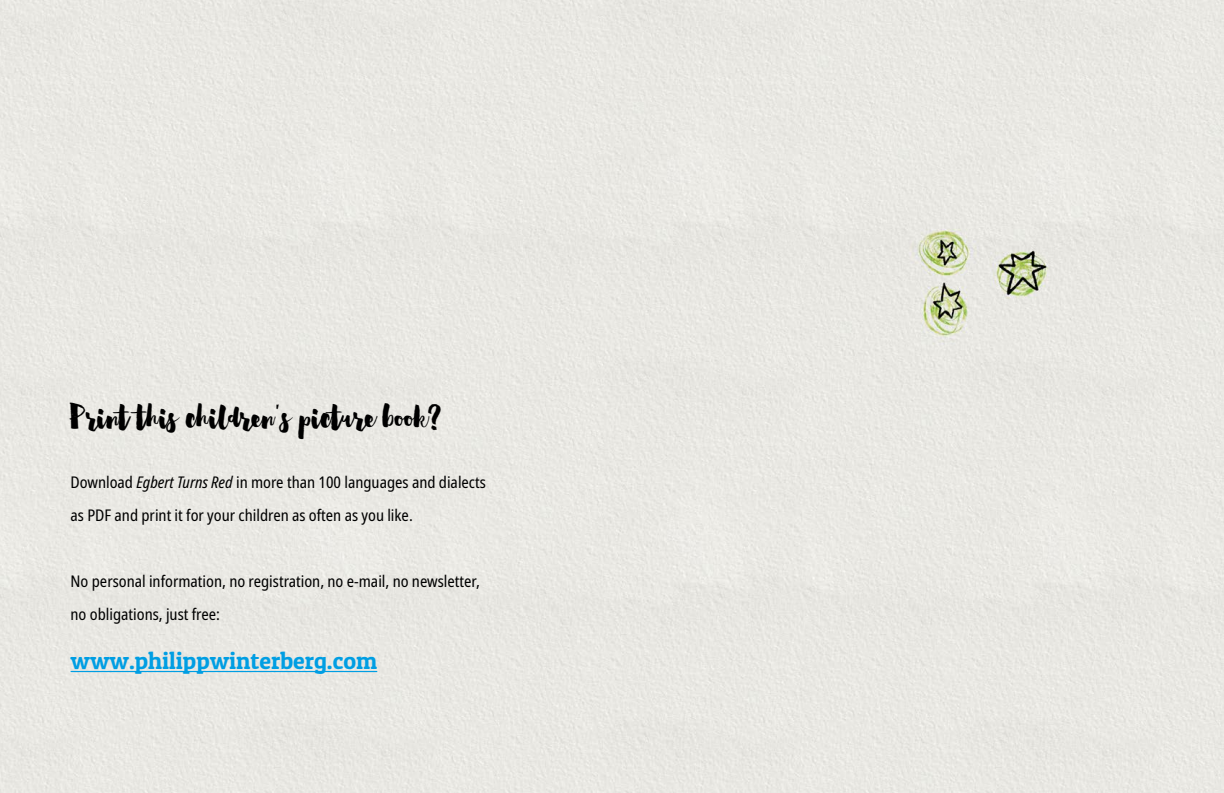
<style>
.page{position:relative;width:1224px;height:793px;background:#fff}
.page>*{position:absolute;margin:0;border:0;box-sizing:border-box;transform-origin:0 0}
.t1{font:30px "Heartwell";color:#000}
.t2{font:24px "Patua One";color:#009ee3}
.t3{font:condensed 16px/33px "Noto Sans";color:#000}
.s1{font-style:italic}
</style>
<div class="page">
<div style="left:0;top:0;width:1224px;height:792px;background:#e9e8e3"></div>
<hr style="left:71px;top:670px;width:306px;height:1px;background:#009ee3">
<h1 class="t1" style="left:71px;top:396px;width:372px">Print this children's picture book?</h1>
<p class="t3" style="left:71px;top:465px;width:417px">Download <span class="s1">Egbert Turns Red</span> in more than 100 languages and dialects as PDF and print it for your children as often as you like.</p>
<p class="t3" style="left:71px;top:564px;width:411px">No personal information, no registration, no e-mail, no newsletter, no obligations, just free:</p>
<h2 class="t2" style="left:71px;top:645px;width:308px">www.philippwinterberg.com</h2>
</div>
